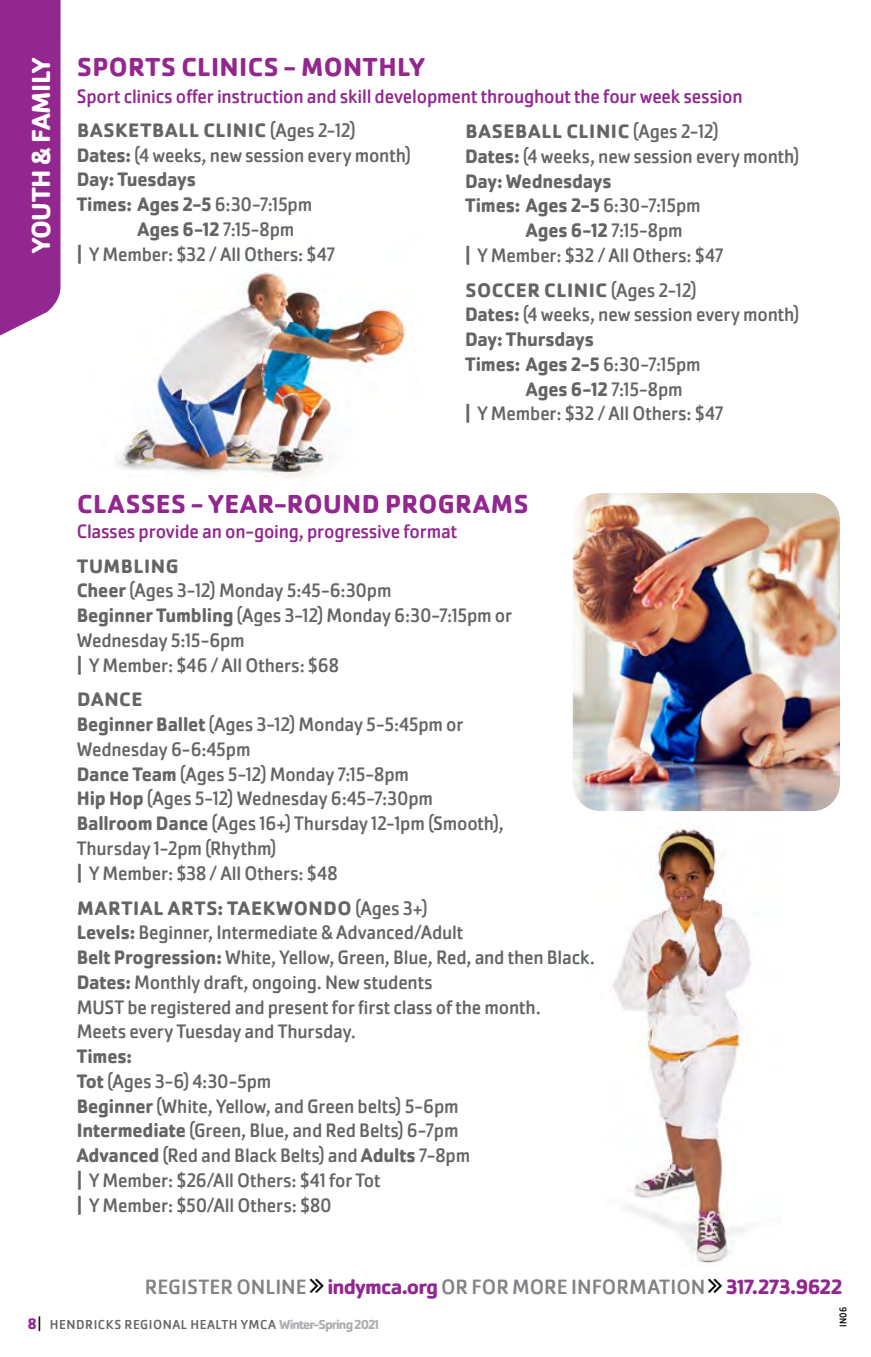
<style>
.page{position:relative;width:871px;height:1357px;background:#fff}
.page>*{position:absolute;margin:0;border:0;box-sizing:border-box;transform-origin:0 0}
.Sub_Section_Head{font:700 27px "Cachet Pro";letter-spacing:.015em;color:#92278f}
.t1{font:700 27px "Cachet Pro";letter-spacing:-.02em;color:#fff}
.t2{font:21.6px "Cachet Pro";color:#808285}
.CLASS_DESCRIPTION{font:20.25px/24.8px "Cachet Pro";letter-spacing:-.01em;color:#636466;scale:.95 1}
.CLASS_DESCRIPTION-2{font:700 20.25px/24.8px "Cachet Pro";letter-spacing:.005em;color:#636466;scale:.95 1}
.Sub_Section_Head-2{font:20.25px "Cachet Pro";letter-spacing:-.01em;color:#92278f;scale:.95 1}
.CLASS_DESCRIPTION-3{font:700 20.25px "Cachet Pro";letter-spacing:.025em;color:#636466}
.CLASS_DESCRIPTION-4{font:700 20.25px "Cachet Pro";letter-spacing:.04em;color:#636466}
.CLASS_DESCRIPTION-5{font:700 20.25px "Cachet Pro";letter-spacing:.035em;color:#636466}
.CLASS_DESCRIPTION-6{font:700 20.25px "Cachet Pro";letter-spacing:.03em;color:#636466}
.CLASS_DESCRIPTION-7{font:700 20.25px "Cachet Pro";letter-spacing:.005em;color:#636466}
.t3{font:13.5px "Cachet Pro";letter-spacing:.035em;color:#636466}
.t4{font:10.12px "Cachet Pro";color:#000;scale:.9 1}
.s1{font-weight:400}
.s2{font-weight:700}
.s3{font-weight:700;color:#92278f}
.s4{font-weight:700;font-size:15.75px;color:#92278f}
.s5{font-size:15.75px;color:#000}
.s6{font-weight:700;color:#acaeb1}
</style>
<div class="page">
<img style="left:612px;top:828px;width:140px;height:435px">
<img style="left:116px;top:272px;width:291px;height:207px">
<div style="left:0;top:0;width:61px;height:336px;background:#92278f"></div>
<img style="left:573px;top:493px;width:267px;height:318px">
<p class="t1" style="left:24px;top:253px;width:197px;rotate:-90deg">YOUTH &amp; FAMILY</p>
<p class="Sub_Section_Head" style="left:77px;top:50px;width:349px">SPORTS CLINICS - MONTHLY</p>
<p class="Sub_Section_Head-2" style="left:77px;top:85px;width:702px">Sport clinics offer instruction and skill development throughout the four week session</p>
<p class="CLASS_DESCRIPTION-5" style="left:77px;top:118px;width:280px">BASKETBALL CLINIC <span class="s1">(Ages 2-12)</span></p>
<p class="CLASS_DESCRIPTION" style="left:77px;top:143px;width:353px"><span class="s2">Dates:</span> (4 weeks, new session every month)</p>
<p class="CLASS_DESCRIPTION-2" style="left:77px;top:167px;width:127px">Day: Tuesdays</p>
<p class="CLASS_DESCRIPTION-2" style="left:137px;top:192px;width:185px;text-indent:-61px">Times: Ages 2-5 <span class="s1">6:30-7:15pm<br></span>Ages 6-12 <span class="s1">7:15-8pm</span></p>
<p class="CLASS_DESCRIPTION" style="left:77px;top:242px;width:274px"><span class="s2">|</span> Y Member: $32 / All Others: $47</p>
<p class="CLASS_DESCRIPTION-6" style="left:465px;top:119px;width:255px">BASEBALL CLINIC <span class="s1">(Ages 2-12)</span></p>
<p class="CLASS_DESCRIPTION" style="left:465px;top:144px;width:353px"><span class="s2">Dates:</span> (4 weeks, new session every month)</p>
<p class="CLASS_DESCRIPTION-2" style="left:465px;top:168px;width:156px">Day: Wednesdays</p>
<p class="CLASS_DESCRIPTION-2" style="left:465px;top:193px;width:249px">Times: Ages 2-5 <span class="s1">6:30-7:15pm</span></p>
<p class="CLASS_DESCRIPTION-2" style="left:526px;top:218px;width:167px">Ages 6-12 <span class="s1">7:15-8pm</span></p>
<p class="CLASS_DESCRIPTION" style="left:465px;top:243px;width:274px"><span class="s2">|</span> Y Member: $32 / All Others: $47</p>
<p class="CLASS_DESCRIPTION-3" style="left:465px;top:277px;width:233px">SOCCER CLINIC <span class="s1">(Ages 2-12)</span></p>
<p class="CLASS_DESCRIPTION" style="left:465px;top:303px;width:353px"><span class="s2">Dates:</span> (4 weeks, new session every month)</p>
<p class="CLASS_DESCRIPTION-2" style="left:465px;top:327px;width:137px">Day: Thursdays</p>
<p class="CLASS_DESCRIPTION-2" style="left:465px;top:352px;width:249px">Times: Ages 2-5 <span class="s1">6:30-7:15pm</span></p>
<p class="CLASS_DESCRIPTION-2" style="left:526px;top:376px;width:167px">Ages 6-12 <span class="s1">7:15-8pm</span></p>
<p class="CLASS_DESCRIPTION" style="left:465px;top:402px;width:274px"><span class="s2">|</span> Y Member: $32 / All Others: $47</p>
<p class="Sub_Section_Head" style="left:77px;top:487px;width:453px">CLASSES - YEAR-ROUND PROGRAMS</p>
<p class="Sub_Section_Head-2" style="left:77px;top:519px;width:402px">Classes provide an on-going, progressive format</p>
<p class="CLASS_DESCRIPTION-3" style="left:77px;top:553px;width:103px">TUMBLING</p>
<p class="CLASS_DESCRIPTION" style="left:77px;top:578px;width:460px"><span class="s2">Cheer</span> (Ages 3-12) Monday 5:45-6:30pm<br><span class="s2">Beginner Tumbling</span> (Ages 3-12) Monday 6:30-7:15pm or<br>Wednesday 5:15-6pm</p>
<p class="CLASS_DESCRIPTION" style="left:77px;top:653px;width:277px"><span class="s2">|</span> Y Member: $46 / All Others: $68</p>
<p class="CLASS_DESCRIPTION-7" style="left:77px;top:687px;width:67px">DANCE</p>
<p class="CLASS_DESCRIPTION" style="left:77px;top:712px;width:451px"><span class="s2">Beginner Ballet</span> (Ages 3-12) Monday 5-5:45pm or Wednesday 6-6:45pm<br><span class="s2">Dance Team</span> (Ages 5-12) Monday 7:15-8pm<br><span class="s2">Hip Hop</span> (Ages 5-12) Wednesday 6:45-7:30pm <span class="s2">Ballroom Dance</span> (Ages 16+) Thursday 12-1pm (Smooth), Thursday 1-2pm (Rhythm)</p>
<p class="CLASS_DESCRIPTION" style="left:77px;top:861px;width:276px"><span class="s2">|</span> Y Member: $38 / All Others: $48</p>
<p class="CLASS_DESCRIPTION-4" style="left:77px;top:895px;width:352px">MARTIAL ARTS: TAEKWONDO <span class="s1">(Ages 3+)</span></p>
<p class="CLASS_DESCRIPTION" style="left:77px;top:920px;width:408px"><span class="s2">Levels:</span> Beginner, Intermediate &amp; Advanced/Adult</p>
<p class="CLASS_DESCRIPTION" style="left:77px;top:945px;width:547px"><span class="s2">Belt Progression:</span> White, Yellow, Green, Blue, Red, and then Black.</p>
<p class="CLASS_DESCRIPTION" style="left:77px;top:970px;width:490px"><span class="s2">Dates:</span> Monthly draft, ongoing. New students<br>MUST be registered and present for first class of the month.<br>Meets every Tuesday and Thursday.</p>
<p class="CLASS_DESCRIPTION-2" style="left:77px;top:1044px;width:60px">Times:</p>
<p class="CLASS_DESCRIPTION" style="left:77px;top:1069px;width:206px"><span class="s2">Tot</span> (Ages 3-6) 4:30-5pm</p>
<p class="CLASS_DESCRIPTION" style="left:77px;top:1094px;width:403px"><span class="s2">Beginner</span> (White, Yellow, and Green belts) 5-6pm</p>
<p class="CLASS_DESCRIPTION" style="left:77px;top:1118px;width:403px"><span class="s2">Intermediate</span> (Green, Blue, and Red Belts) 6-7pm</p>
<p class="CLASS_DESCRIPTION" style="left:77px;top:1143px;width:416px"><span class="s2">Advanced</span> (Red and Black Belts) and <span class="s2">Adults</span> 7-8pm</p>
<p class="CLASS_DESCRIPTION" style="left:77px;top:1168px;width:321px"><span class="s2">|</span> Y Member: $26/All Others: $41 for Tot</p>
<p class="CLASS_DESCRIPTION" style="left:77px;top:1193px;width:270px"><span class="s2">|</span> Y Member: $50/All Others: $80</p>
<p class="t2" style="left:145px;top:1274px;width:699px">REGISTER ONLINE <span class="s3">indymca.org</span> OR FOR MORE INFORMATION <span class="s3">317.273.9622</span></p>
<p class="t3" style="left:28px;top:1316px;width:353px"><span class="s4">8</span> <span class="s5">|</span> HENDRICKS REGIONAL HEALTH YMCA <span class="s6">Winter-Spring 2021</span></p>
<p class="t4" style="left:837px;top:1326px;width:23px;rotate:-90deg">IN06</p>
</div>
